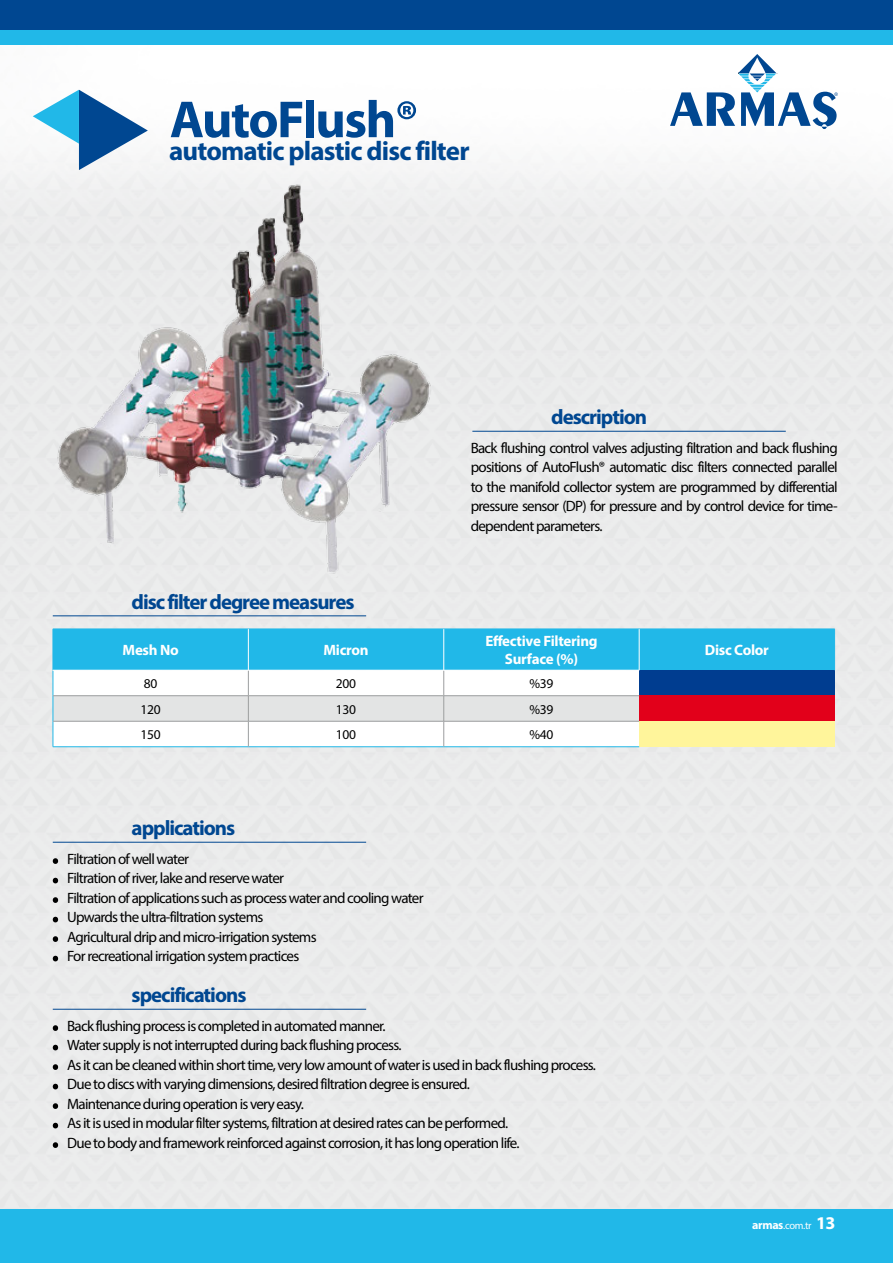
<style>
.page{position:relative;width:893px;height:1263px;background:#fff}
.page>*{position:absolute;margin:0;border:0;box-sizing:border-box;transform-origin:0 0}
.t1{font:700 52.5px "Myriad Pro";letter-spacing:-.03em;color:#004791}
.t2{font:700 27px "Myriad Pro";letter-spacing:-.03em;color:#004791}
.t3{font:700 21px "Myriad Pro";letter-spacing:-.05em;color:#004791}
.t4{font:15px/19.5px "Myriad Pro";letter-spacing:-.05em;color:#000}
.t5{font:700 15px/18px "Myriad Pro";letter-spacing:-.02em;color:#fff;text-align:center}
.t6{font:13.5px "Myriad Pro";letter-spacing:-.02em;color:#000}
.t7{font:10.5px "Myriad Pro";color:#fff}
.s1{font-weight:700;font-size:12px}
.s2{font-weight:700;font-size:18px}
</style>
<div class="page">
<img style="left:0;top:89px;width:893px;height:1120px">
<div style="left:0;top:0;width:893px;height:30px;background:#004791"></div>
<div style="left:0;top:30px;width:893px;height:15px;background:#21b8e8"></div>
<div style="left:0;top:1209px;width:893px;height:54px;background:#21b8e8"></div>
<svg style="left:670px;top:54px;width:168px;height:75px"></svg>
<svg style="left:33px;top:90px;width:115px;height:80px"></svg>
<img style="left:53px;top:181px;width:383px;height:399px">
<hr style="left:472px;top:431px;width:314px;height:1px;background:#004791">
<div style="left:639px;top:721px;width:196px;height:26px;background:#fff59b"></div>
<hr style="left:53px;top:746px;width:195px;height:1px;background:#21b8e8">
<hr style="left:248px;top:746px;width:196px;height:1px;background:#21b8e8">
<hr style="left:444px;top:746px;width:195px;height:1px;background:#21b8e8">
<svg style="left:53px;top:630px;width:782px;height:116px"></svg>
<hr style="left:53px;top:629px;width:195px;height:1px;background:#21b8e8">
<hr style="left:53px;top:629px;width:1px;height:41px;background:#21b8e8">
<hr style="left:248px;top:629px;width:196px;height:1px;background:#21b8e8">
<hr style="left:444px;top:629px;width:195px;height:1px;background:#21b8e8">
<hr style="left:639px;top:629px;width:196px;height:1px;background:#21b8e8">
<hr style="left:834px;top:629px;width:1px;height:41px;background:#21b8e8">
<hr style="left:248px;top:629px;width:1px;height:41px;background:#fff">
<hr style="left:443px;top:629px;width:1px;height:41px;background:#fff">
<hr style="left:639px;top:629px;width:1px;height:41px;background:#fff">
<hr style="left:53px;top:670px;width:195px;height:1px;background:#fff">
<hr style="left:248px;top:670px;width:196px;height:1px;background:#fff">
<hr style="left:444px;top:670px;width:195px;height:1px;background:#fff">
<hr style="left:53px;top:842px;width:313px;height:1px;background:#004791">
<hr style="left:53px;top:616px;width:313px;height:1px;background:#004791">
<hr style="left:53px;top:1009px;width:313px;height:1px;background:#004791">
<svg style="left:53px;top:956px;width:5px;height:5px"></svg>
<svg style="left:53px;top:936px;width:5px;height:6px"></svg>
<svg style="left:53px;top:917px;width:5px;height:5px"></svg>
<svg style="left:53px;top:897px;width:5px;height:6px"></svg>
<svg style="left:53px;top:878px;width:5px;height:5px"></svg>
<svg style="left:53px;top:858px;width:5px;height:6px"></svg>
<svg style="left:53px;top:1123px;width:5px;height:5px"></svg>
<svg style="left:53px;top:1103px;width:5px;height:6px"></svg>
<svg style="left:53px;top:1084px;width:5px;height:5px"></svg>
<svg style="left:53px;top:1064px;width:5px;height:6px"></svg>
<svg style="left:53px;top:1045px;width:5px;height:5px"></svg>
<svg style="left:53px;top:1025px;width:5px;height:6px"></svg>
<svg style="left:53px;top:1142px;width:5px;height:6px"></svg>
<h1 class="t1" style="left:170px;top:85px;width:250px">AutoFlush®</h1>
<h2 class="t2" style="left:169px;top:133px;width:302px">automatic plastic disc filter</h2>
<h3 class="t3" style="left:132px;top:588px;width:224px">disc filter degree measures</h3>
<h3 class="t3" style="left:551px;top:403px;width:97px">description</h3>
<p class="t4" style="left:471px;top:438px;width:368px;text-align:justify">Back flushing control valves adjusting filtration and back flushing positions of AutoFlush® automatic disc filters connected parallel to the manifold collector system are programmed by differential pressure sensor (DP) for pressure and by control device for time&shy;dependent parameters.</p>
<p class="t5" style="left:123px;top:641px;width:58px">Mesh No</p>
<p class="t5" style="left:323px;top:641px;width:47px">Micron</p>
<p class="t5" style="left:485px;top:632px;width:114px">Effective Filtering<br>Surface (%)</p>
<p class="t5" style="left:705px;top:641px;width:65px">Disc Color</p>
<p class="t6" style="left:144px;top:675px;width:15px">80</p>
<p class="t6" style="left:336px;top:675px;width:22px">200</p>
<p class="t6" style="left:529px;top:675px;width:26px">%39</p>
<p class="t6" style="left:141px;top:701px;width:22px">120</p>
<p class="t6" style="left:336px;top:701px;width:22px">130</p>
<p class="t6" style="left:529px;top:701px;width:26px">%39</p>
<p class="t6" style="left:141px;top:726px;width:22px">150</p>
<p class="t6" style="left:336px;top:726px;width:22px">100</p>
<p class="t6" style="left:529px;top:726px;width:26px">%40</p>
<h3 class="t3" style="left:132px;top:814px;width:105px">applications</h3>
<p class="t4" style="left:67px;top:849px;width:358px">Filtration of well water<br>Filtration of river, lake and reserve water<br>Filtration of applications such as process water and cooling water Upwards the ultra-filtration systems<br>Agricultural drip and micro-irrigation systems<br>For recreational irrigation system practices</p>
<h3 class="t3" style="left:132px;top:981px;width:116px">specifications</h3>
<p class="t4" style="left:67px;top:1016px;width:530px">Back flushing process is completed in automated manner.<br>Water supply is not interrupted during back flushing process.<br>As it can be cleaned within short time, very low amount of water is used in back flushing process.<br>Due to discs with varying dimensions, desired filtration degree is ensured.<br>Maintenance during operation is very easy.<br>As it is used in modular filter systems, filtration at desired rates can be performed.<br>Due to body and framework reinforced against corrosion, it has long operation life.</p>
<p class="t7" style="left:752px;top:1219px;width:85px"><span class="s1">armas</span>.com.tr <span class="s2">13</span></p>
</div>
